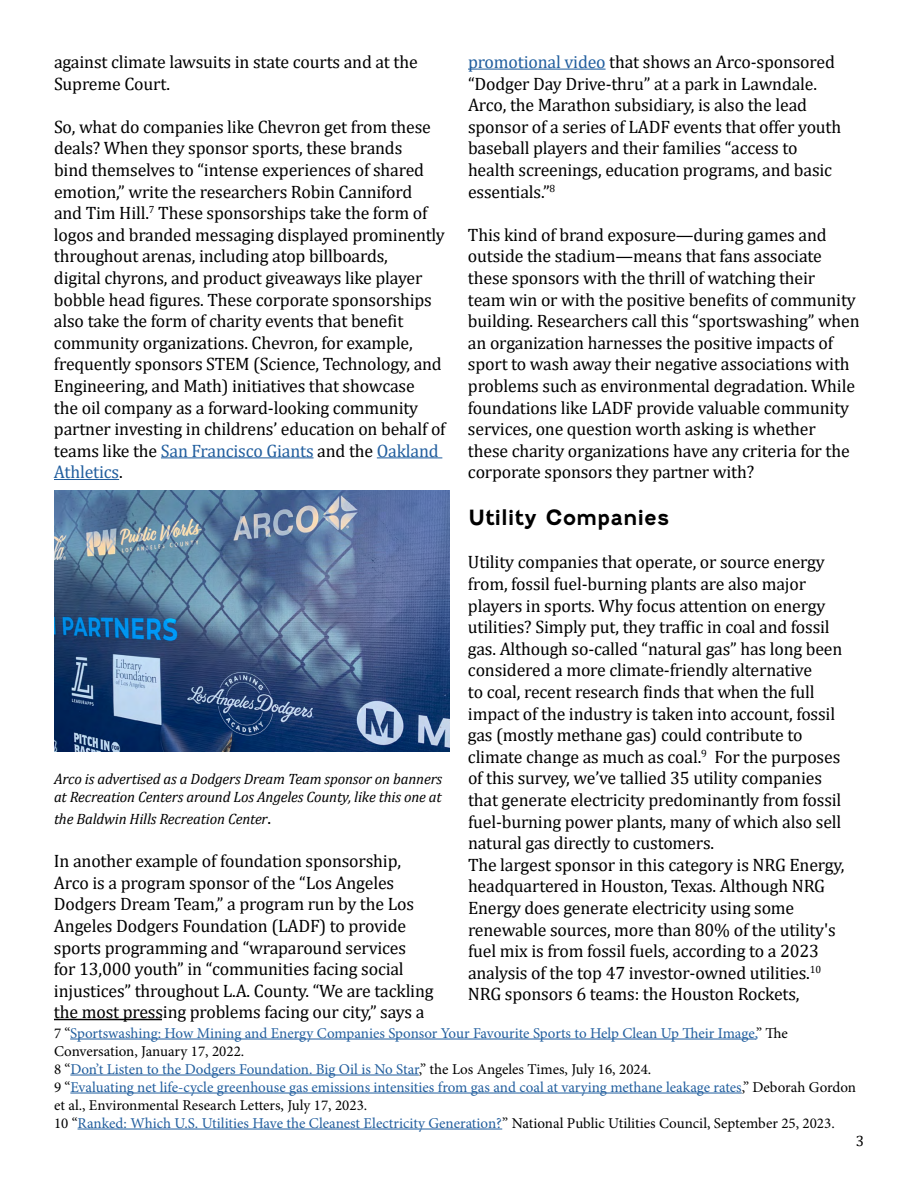
<style>
.page{position:relative;width:918px;height:1188px;background:#fff}
.page>*{position:absolute;margin:0;border:0;box-sizing:border-box;transform-origin:0 0}
.t1{font:700 21px "Fenwick Rg";letter-spacing:-.01em;color:#000}
.t2{font:18px/21.6px "Cambria";letter-spacing:-.01em;color:#000}
.t3{font:15px/18px "Minion Pro";color:#215e9e}
.t4{font:italic 15px/18px "Cambria";letter-spacing:-.01em;color:#000}
.t5{font:15px "Cambria";color:#000}
.s1{color:#215e9e}
.s2{font-style:normal;font-size:18px}
.s3{color:#000}
</style>
<div class="page">
<hr style="left:161px;top:457px;width:153px;height:1px;background:#215e9e">
<hr style="left:377px;top:457px;width:65px;height:1px;background:#215e9e">
<hr style="left:54px;top:479px;width:65px;height:1px;background:#215e9e">
<hr style="left:54px;top:1019px;width:108px;height:1px;background:#000">
<hr style="left:70px;top:1039px;width:686px;height:1px;background:#215e9e">
<hr style="left:70px;top:1075px;width:349px;height:1px;background:#215e9e">
<hr style="left:70px;top:1093px;width:672px;height:1px;background:#215e9e">
<hr style="left:78px;top:1129px;width:424px;height:1px;background:#215e9e">
<hr style="left:468px;top:69px;width:138px;height:1px;background:#215e9e">
<img style="left:54px;top:490px;width:396px;height:262px">
<p class="t2" style="left:54px;top:51px;width:365px">against climate lawsuits in state courts and at the<br>Supreme Court.</p>
<p class="t2" style="left:54px;top:116px;width:393px">So, what do companies like Chevron get from these deals? When they sponsor sports, these brands<br>bind themselves to “intense experiences of shared emotion,” write the researchers Robin Canniford<br>and Tim Hill.<sup>7</sup> These sponsorships take the form of logos and branded messaging displayed prominently throughout arenas, including atop billboards,<br>digital chyrons, and product giveaways like player bobble head figures. These corporate sponsorships also take the form of charity events that benefit community organizations. Chevron, for example, frequently sponsors STEM (Science, Technology, and Engineering, and Math) initiatives that showcase<br>the oil company as a forward-looking community partner investing in childrens’ education on behalf of teams like the <span class="s1">San Francisco Giants</span> and the <span class="s1">Oakland Athletics</span>.</p>
<p class="t2" style="left:468px;top:51px;width:375px"><span class="s1">promotional video</span> that shows an Arco-sponsored “Dodger Day Drive-thru” at a park in Lawndale.<br>Arco, the Marathon subsidiary, is also the lead sponsor of a series of LADF events that offer youth baseball players and their families “access to health screenings, education programs, and basic essentials.”<sup>8</sup></p>
<p class="t2" style="left:468px;top:224px;width:393px">This kind of brand exposure—during games and outside the stadium—means that fans associate these sponsors with the thrill of watching their<br>team win or with the positive benefits of community building. Researchers call this “sportswashing” when an organization harnesses the positive impacts of sport to wash away their negative associations with problems such as environmental degradation. While foundations like LADF provide valuable community services, one question worth asking is whether these charity organizations have any criteria for the corporate sponsors they partner with?</p>
<p class="t1" style="left:468px;top:505px;width:203px">Utility Companies</p>
<p class="t2" style="left:468px;top:551px;width:378px">Utility companies that operate, or source energy from, fossil fuel-burning plants are also major players in sports. Why focus attention on energy utilities? Simply put, they traffic in coal and fossil gas. Although so-called “natural gas” has long been considered a more climate-friendly alternative<br>to coal, recent research finds that when the full impact of the industry is taken into account, fossil gas (mostly methane gas) could contribute to climate change as much as coal.<sup>9</sup> For the purposes of this survey, we’ve tallied 35 utility companies that generate electricity predominantly from fossil fuel-burning power plants, many of which also sell natural gas directly to customers.<br>The largest sponsor in this category is NRG Energy, headquartered in Houston, Texas. Although NRG Energy does generate electricity using some renewable sources, more than 80% of the utility's fuel mix is from fossil fuels, according to a 2023 analysis of the top 47 investor-owned utilities.<sup>10<br></sup>NRG sponsors 6 teams: the Houston Rockets,</p>
<p class="t4" style="left:54px;top:770px;width:390px">Arco is advertised as a Dodgers Dream Team sponsor on banners at Recreation Centers around Los Angeles County, like this one at</p>
<p class="t4" style="left:54px;top:809px;width:219px">the Baldwin Hills Recreation Center<span class="s2">.</span></p>
<p class="t2" style="left:54px;top:850px;width:381px">In another example of foundation sponsorship, Arco is a program sponsor of the “Los Angeles Dodgers Dream Team,” a program run by the Los Angeles Dodgers Foundation (LADF) to provide sports programming and “wraparound services<br>for 13,000 youth” in “communities facing social injustices” throughout L.A. County. “We are tackling the most pressing problems facing our city,” says a</p>
<p class="t3" style="left:54px;top:1024px;width:804px"><span class="s3">7 “</span>Sportswashing: How Mining and Energy Companies Sponsor Your Favourite Sports to Help Clean Up Their Image,<span class="s3">” The Conversation, January 17, 2022.<br>8 “</span>Don’t Listen to the Dodgers Foundation. Big Oil is No Star<span class="s3">,” the Los Angeles Times, July 16, 2024.<br>9 “</span>Evaluating net life-cycle greenhouse gas emissions intensities from gas and coal at varying methane leakage rates<span class="s3">,” Deborah Gordon et al., Environmental Research Letters, July 17, 2023.<br>10 “</span>Ranked: Which U.S. Utilities Have the Cleanest Electricity Generation?<span class="s3">” National Public Utilities Council, September 25, 2023.</span></p>
<p class="t5" style="left:856px;top:1132px;width:10px">3</p>
</div>
